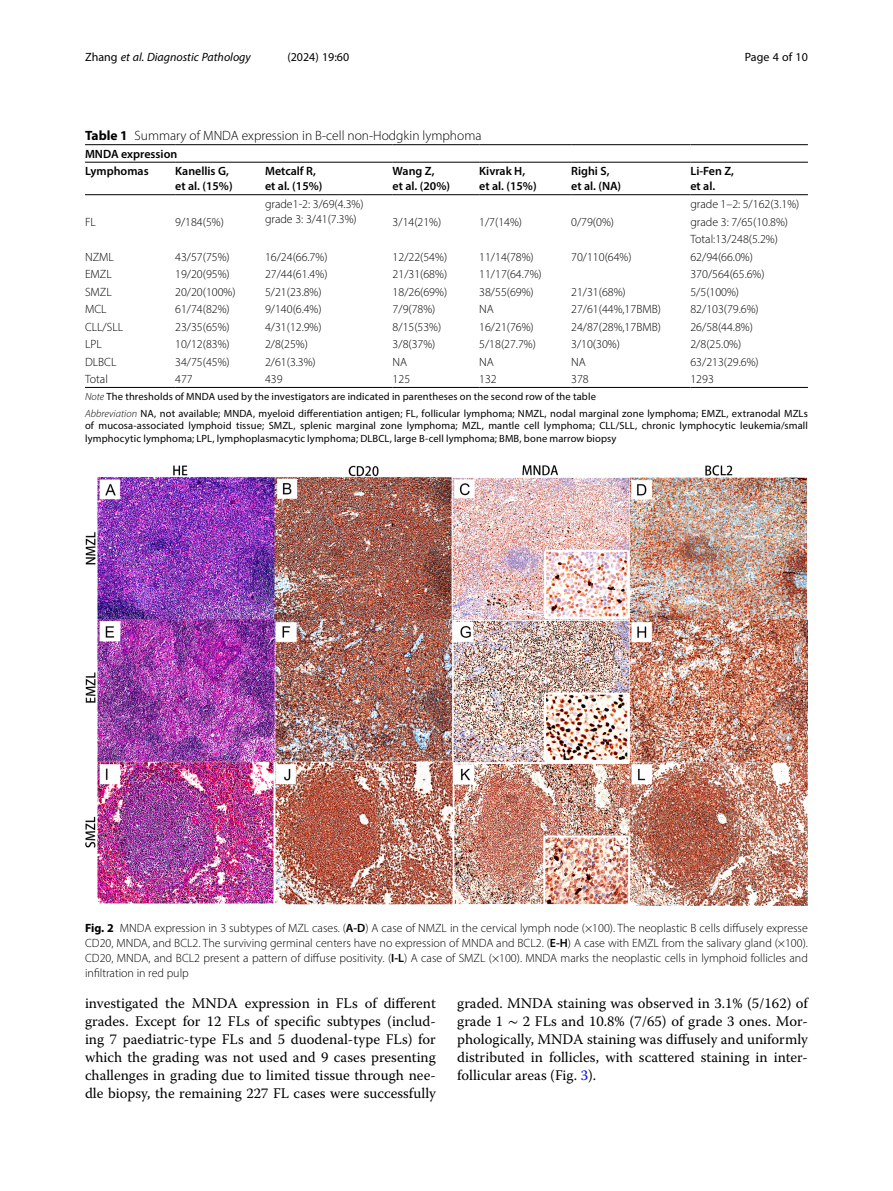
<style>
.page{position:relative;width:893px;height:1191px;background:#fff}
.page>*{position:absolute;margin:0;border:0;box-sizing:border-box;transform-origin:0 0}
.Body_Text{font:14.7px/18px "Warnock Pro";color:#000;text-align:justify}
.Table_Caption{font:300 13.5px "Myriad Pro";color:#000}
.Table_Body{font:300 12px "Myriad Pro";color:#000}
.Figure_Caption{font:300 12px/15px "Myriad Pro";color:#000;text-align:justify}
.Table_Head{font:600 12px "Myriad Pro";color:#000}
.t1{font:italic 12px "Myriad Pro";color:#000}
.t2{font:12px "Myriad Pro";color:#000}
.Table_Footnote{font:10.5px/12.8px "Myriad Pro";letter-spacing:.01em;color:#000;text-align:justify}
.s1{font-style:normal}
.s2{font-weight:700}
.s3{font-weight:300;font-style:italic}
.s4{font-weight:600}
.s5{font-family:"STIX"}
.s6{color:#00f}
</style>
<div class="page">
<hr style="left:85px;top:194px;width:90px;height:1px;background:#000">
<hr style="left:175px;top:194px;width:90px;height:1px;background:#000">
<hr style="left:265px;top:194px;width:128px;height:1px;background:#000">
<hr style="left:393px;top:194px;width:86px;height:1px;background:#000">
<hr style="left:479px;top:194px;width:92px;height:1px;background:#000">
<hr style="left:571px;top:194px;width:119px;height:1px;background:#000">
<hr style="left:690px;top:194px;width:118px;height:1px;background:#000">
<hr style="left:175px;top:387px;width:90px;height:1px;background:#000">
<hr style="left:265px;top:387px;width:128px;height:1px;background:#000">
<hr style="left:393px;top:387px;width:86px;height:1px;background:#000">
<hr style="left:479px;top:387px;width:92px;height:1px;background:#000">
<hr style="left:571px;top:387px;width:119px;height:1px;background:#000">
<hr style="left:690px;top:387px;width:118px;height:1px;background:#000">
<hr style="left:85px;top:387px;width:90px;height:1px;background:#000">
<hr style="left:85px;top:144px;width:90px;height:1px;background:#000">
<hr style="left:175px;top:144px;width:90px;height:1px;background:#000">
<hr style="left:265px;top:144px;width:128px;height:1px;background:#000">
<hr style="left:393px;top:144px;width:86px;height:1px;background:#000">
<hr style="left:479px;top:144px;width:92px;height:1px;background:#000">
<hr style="left:571px;top:144px;width:119px;height:1px;background:#000">
<hr style="left:690px;top:144px;width:118px;height:1px;background:#000">
<hr style="left:85px;top:162px;width:90px;height:1px;background:#000">
<hr style="left:175px;top:162px;width:90px;height:1px;background:#000">
<hr style="left:265px;top:162px;width:128px;height:1px;background:#000">
<hr style="left:393px;top:162px;width:86px;height:1px;background:#000">
<hr style="left:479px;top:162px;width:92px;height:1px;background:#000">
<hr style="left:571px;top:162px;width:119px;height:1px;background:#000">
<hr style="left:690px;top:162px;width:118px;height:1px;background:#000">
<img style="left:85px;top:466px;width:723px;height:439px">
<p class="t1" style="left:85px;top:50px;width:167px"><span class="s1">Zhang</span> et al. Diagnostic Pathology</p>
<p class="t2" style="left:287px;top:50px;width:63px">(2024) 19:60</p>
<p class="t2" style="left:745px;top:50px;width:65px">Page 4 of 10</p>
<p class="Table_Caption" style="left:85px;top:128px;width:398px"><span class="s2">Table 1</span> Summary of MNDA expression in B-cell non-Hodgkin lymphoma</p>
<p class="Table_Head" style="left:85px;top:146px;width:94px">MNDA expression</p>
<p class="Table_Head" style="left:85px;top:164px;width:65px">Lymphomas</p>
<p class="Table_Head" style="left:175px;top:164px;width:55px">Kanellis G,</p>
<p class="Table_Head" style="left:175px;top:179px;width:59px">et al. (15%)</p>
<p class="Table_Head" style="left:265px;top:164px;width:52px">Metcalf R,</p>
<p class="Table_Head" style="left:265px;top:179px;width:59px">et al. (15%)</p>
<p class="Table_Head" style="left:479px;top:164px;width:47px">Kivrak H,</p>
<p class="Table_Head" style="left:479px;top:179px;width:59px">et al. (15%)</p>
<p class="Table_Head" style="left:393px;top:164px;width:43px">Wang Z,</p>
<p class="Table_Head" style="left:393px;top:179px;width:59px">et al. (20%)</p>
<p class="Table_Head" style="left:571px;top:164px;width:40px">Righi S,</p>
<p class="Table_Head" style="left:571px;top:179px;width:52px">et al. (NA)</p>
<p class="Table_Head" style="left:690px;top:164px;width:45px">Li-Fen Z,</p>
<p class="Table_Head" style="left:690px;top:179px;width:26px">et al.</p>
<p class="Table_Body" style="left:265px;top:197px;width:100px">grade1-2: 3/69(4.3%)</p>
<p class="Table_Body" style="left:265px;top:212px;width:93px">grade 3: 3/41(7.3%)</p>
<p class="Table_Body" style="left:690px;top:197px;width:111px">grade 1–2: 5/162(3.1%)</p>
<p class="Table_Body" style="left:85px;top:214px;width:12px">FL</p>
<p class="Table_Body" style="left:175px;top:214px;width:50px">9/184(5%)</p>
<p class="Table_Body" style="left:393px;top:214px;width:50px">3/14(21%)</p>
<p class="Table_Body" style="left:479px;top:214px;width:44px">1/7(14%)</p>
<p class="Table_Body" style="left:571px;top:214px;width:44px">0/79(0%)</p>
<p class="Table_Body" style="left:690px;top:214px;width:99px">grade 3: 7/65(10.8%)</p>
<p class="Table_Body" style="left:690px;top:232px;width:89px">Total:13/248(5.2%)</p>
<p class="Table_Body" style="left:85px;top:249px;width:30px">NZML</p>
<p class="Table_Body" style="left:175px;top:249px;width:56px">43/57(75%)</p>
<p class="Table_Body" style="left:265px;top:249px;width:64px">16/24(66.7%)</p>
<p class="Table_Body" style="left:393px;top:249px;width:56px">12/22(54%)</p>
<p class="Table_Body" style="left:479px;top:249px;width:56px">11/14(78%)</p>
<p class="Table_Body" style="left:571px;top:249px;width:62px">70/110(64%)</p>
<p class="Table_Body" style="left:690px;top:249px;width:64px">62/94(66.0%)</p>
<p class="Table_Body" style="left:85px;top:267px;width:28px">EMZL</p>
<p class="Table_Body" style="left:175px;top:267px;width:56px">19/20(95%)</p>
<p class="Table_Body" style="left:265px;top:267px;width:64px">27/44(61.4%)</p>
<p class="Table_Body" style="left:393px;top:267px;width:56px">21/31(68%)</p>
<p class="Table_Body" style="left:479px;top:267px;width:64px">11/17(64.7%)</p>
<p class="Table_Body" style="left:690px;top:267px;width:76px">370/564(65.6%)</p>
<p class="Table_Body" style="left:85px;top:284px;width:28px">SMZL</p>
<p class="Table_Body" style="left:175px;top:284px;width:62px">20/20(100%)</p>
<p class="Table_Body" style="left:265px;top:284px;width:58px">5/21(23.8%)</p>
<p class="Table_Body" style="left:393px;top:284px;width:56px">18/26(69%)</p>
<p class="Table_Body" style="left:479px;top:284px;width:56px">38/55(69%)</p>
<p class="Table_Body" style="left:571px;top:284px;width:56px">21/31(68%)</p>
<p class="Table_Body" style="left:690px;top:284px;width:50px">5/5(100%)</p>
<p class="Table_Body" style="left:85px;top:302px;width:23px">MCL</p>
<p class="Table_Body" style="left:175px;top:302px;width:56px">61/74(82%)</p>
<p class="Table_Body" style="left:265px;top:302px;width:58px">9/140(6.4%)</p>
<p class="Table_Body" style="left:393px;top:302px;width:44px">7/9(78%)</p>
<p class="Table_Body" style="left:479px;top:302px;width:16px">NA</p>
<p class="Table_Body" style="left:571px;top:302px;width:91px">27/61(44%,17BMB)</p>
<p class="Table_Body" style="left:690px;top:302px;width:70px">82/103(79.6%)</p>
<p class="Table_Body" style="left:85px;top:319px;width:40px">CLL/SLL</p>
<p class="Table_Body" style="left:175px;top:319px;width:56px">23/35(65%)</p>
<p class="Table_Body" style="left:265px;top:319px;width:58px">4/31(12.9%)</p>
<p class="Table_Body" style="left:393px;top:319px;width:50px">8/15(53%)</p>
<p class="Table_Body" style="left:479px;top:319px;width:56px">16/21(76%)</p>
<p class="Table_Body" style="left:571px;top:319px;width:91px">24/87(28%,17BMB)</p>
<p class="Table_Body" style="left:690px;top:319px;width:64px">26/58(44.8%)</p>
<p class="Table_Body" style="left:85px;top:337px;width:18px">LPL</p>
<p class="Table_Body" style="left:175px;top:337px;width:56px">10/12(83%)</p>
<p class="Table_Body" style="left:265px;top:337px;width:44px">2/8(25%)</p>
<p class="Table_Body" style="left:393px;top:337px;width:44px">3/8(37%)</p>
<p class="Table_Body" style="left:479px;top:337px;width:58px">5/18(27.7%)</p>
<p class="Table_Body" style="left:571px;top:337px;width:50px">3/10(30%)</p>
<p class="Table_Body" style="left:690px;top:337px;width:52px">2/8(25.0%)</p>
<p class="Table_Body" style="left:85px;top:354px;width:33px">DLBCL</p>
<p class="Table_Body" style="left:175px;top:354px;width:56px">34/75(45%)</p>
<p class="Table_Body" style="left:265px;top:354px;width:52px">2/61(3.3%)</p>
<p class="Table_Body" style="left:393px;top:354px;width:16px">NA</p>
<p class="Table_Body" style="left:479px;top:354px;width:16px">NA</p>
<p class="Table_Body" style="left:571px;top:354px;width:16px">NA</p>
<p class="Table_Body" style="left:690px;top:354px;width:70px">63/213(29.6%)</p>
<p class="Table_Body" style="left:85px;top:372px;width:24px">Total</p>
<p class="Table_Body" style="left:175px;top:372px;width:19px">477</p>
<p class="Table_Body" style="left:265px;top:372px;width:19px">439</p>
<p class="Table_Body" style="left:393px;top:372px;width:19px">125</p>
<p class="Table_Body" style="left:479px;top:372px;width:19px">132</p>
<p class="Table_Body" style="left:571px;top:372px;width:19px">378</p>
<p class="Table_Body" style="left:690px;top:372px;width:25px">1293</p>
<p class="Table_Footnote" style="left:85px;top:389px;width:512px"><span class="s3">Note</span> The thresholds of MNDA used by the investigators are indicated in parentheses on the second row of the table</p>
<p class="Table_Footnote" style="left:85px;top:406px;width:724px"><span class="s3">Abbreviation</span> NA, not available; MNDA, myeloid differentiation antigen; FL, follicular lymphoma; NMZL, nodal marginal zone lymphoma; EMZL, extranodal MZLs of mucosa-associated lymphoid tissue; SMZL, splenic marginal zone lymphoma; MZL, mantle cell lymphoma; CLL/SLL, chronic lymphocytic leukemia/small lymphocytic lymphoma; LPL, lymphoplasmacytic lymphoma; DLBCL, large B-cell lymphoma; BMB, bone marrow biopsy</p>
<p class="Figure_Caption" style="left:85px;top:920px;width:724px"><span class="s2">Fig. 2</span> MNDA expression in 3 subtypes of MZL cases. (<span class="s4">A-D</span>) A case of NMZL in the cervical lymph node (×100). The neoplastic B cells diffusely expresse CD20, MNDA, and BCL2. The surviving germinal centers have no expression of MNDA and BCL2. (<span class="s4">E-H</span>) A case with EMZL from the salivary gland (×100).<br>CD20, MNDA, and BCL2 present a pattern of diffuse positivity. (<span class="s4">I-L</span>) A case of SMZL (×100). MNDA marks the neoplastic cells in lymphoid follicles and infiltration in red pulp</p>
<p class="Body_Text" style="left:85px;top:994px;width:352px">investigated the MNDA expression in FLs of different grades. Except for 12 FLs of specific subtypes (includ&shy;ing 7 paediatric-type FLs and 5 duodenal-type FLs) for which the grading was not used and 9 cases presenting challenges in grading due to limited tissue through nee&shy;dle biopsy, the remaining 227 FL cases were successfully</p>
<p class="Body_Text" style="left:457px;top:994px;width:352px">graded. MNDA staining was observed in 3.1% (5/162) of grade 1 <span class="s5">∼</span> 2 FLs and 10.8% (7/65) of grade 3 ones. Mor&shy;phologically, MNDA staining was diffusely and uniformly distributed in follicles, with scattered staining in inter&shy;follicular areas (Fig. <span class="s6">3</span>).</p>
</div>
